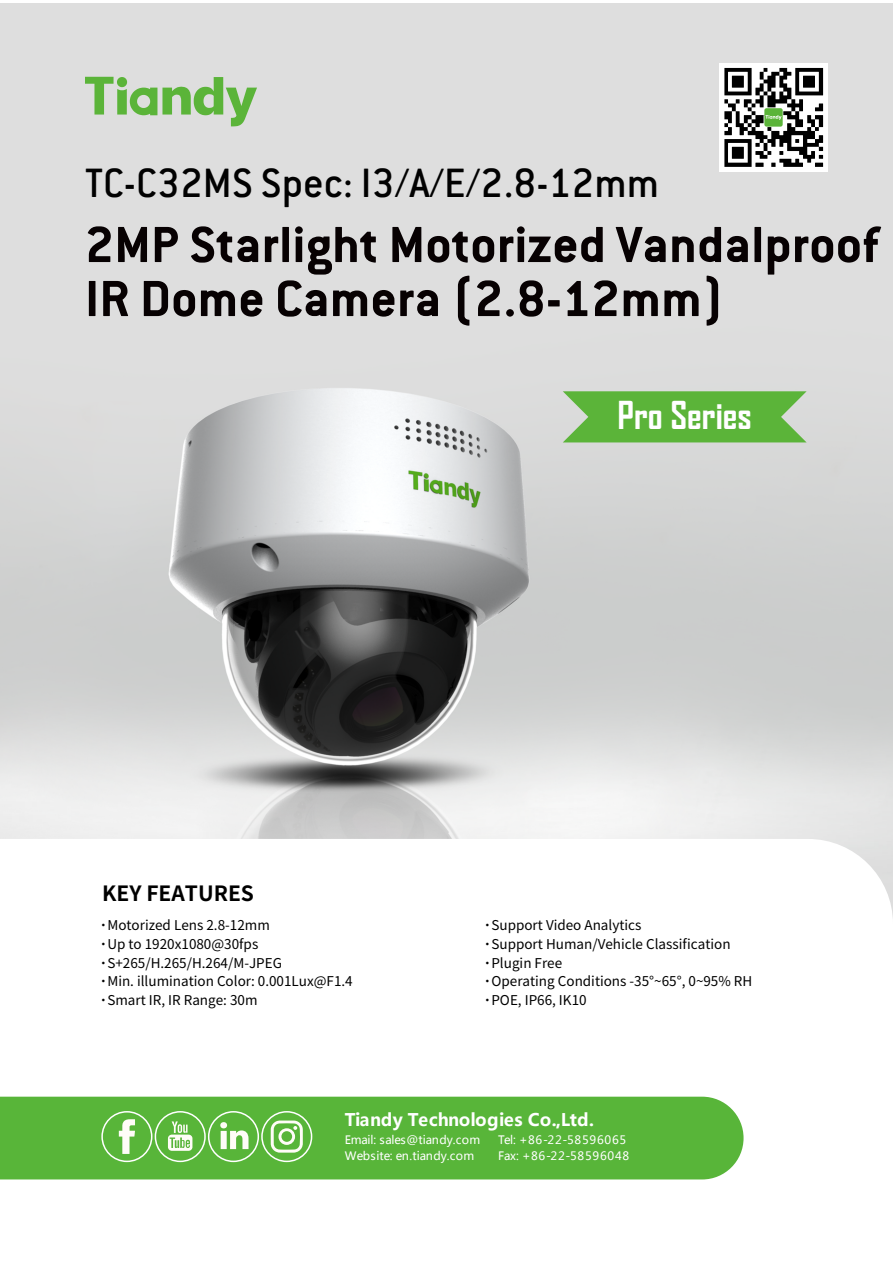
<style>
.page{position:relative;width:893px;height:1263px;background:#fff}
.page>*{position:absolute;margin:0;border:0;box-sizing:border-box;transform-origin:0 0}
.t1{font:700 55.8px/54px "Conduit ITC Std";color:#070102}
.t2{font:500 45px "Conduit ITC";color:#010101}
.t3{font:700 36.9px "Agency FB";color:#fff}
.t4{font:700 21px "Source Han Sans CN";color:#000}
.t5{font:700 17.25px "Microsoft Ya Hei";letter-spacing:.005em;color:#fff}
.t6{font:13.5px/18.6px "Source Han Sans CN";color:#000}
.t7{font:11.55px/15.8px "Microsoft Ya Hei";letter-spacing:.015em;color:#fff}
.t8{font:11.55px/16px "Microsoft Ya Hei";letter-spacing:.065em;color:#fff}
.s1{font-weight:700}
</style>
<div class="page">
<img style="left:0;top:3px;width:893px;height:914px">
<div style="left:0;top:1097px;width:743px;height:82px;background:#58b539"></div>
<div style="left:101px;top:1111px;width:51px;height:51px;border:2px solid #fff;border-radius:50%"></div>
<svg style="left:119px;top:1119px;width:16px;height:35px"></svg>
<div style="left:155px;top:1111px;width:51px;height:51px;border:2px solid #fff;border-radius:50%"></div>
<svg style="left:168px;top:1121px;width:24px;height:30px"></svg>
<div style="left:208px;top:1111px;width:51px;height:51px;border:2px solid #fff;border-radius:50%"></div>
<svg style="left:220px;top:1122px;width:28px;height:27px"></svg>
<div style="left:261px;top:1111px;width:51px;height:51px;border:2px solid #fff;border-radius:50%"></div>
<svg style="left:271px;top:1120px;width:32px;height:33px"></svg>
<svg style="left:85px;top:77px;width:172px;height:49px;background:#abcd9e"></svg>
<svg style="left:563px;top:391px;width:243px;height:51px;background:#68b84a"></svg>
<div style="left:719px;top:63px;width:109px;height:109px;background:#fff"></div>
<svg style="left:724px;top:68px;width:99px;height:99px"></svg>
<h2 class="t2" style="left:85px;top:156px;width:576px">TC-C32MS Spec: I3/A/E/2.8-12mm</h2>
<h1 class="t1" style="left:85px;top:216px;width:795px">2MP Starlight Motorized Vandalproof<br>IR Dome Camera (2.8-12mm)</h1>
<h3 class="t3" style="left:617px;top:393px;width:136px">Pro Series</h3>
<h3 class="t4" style="left:102px;top:882px;width:153px">KEY FEATURES</h3>
<p class="t6" style="left:99px;top:916px;width:255px"><span class="s1">·</span>Motorized Lens 2.8-12mm<br><span class="s1">·</span>Up to 1920x1080@30fps <span class="s1">·</span>S+265/H.265/H.264/M-JPEG<br><span class="s1">·</span>Min. illumination Color: 0.001Lux@F1.4 <span class="s1">·</span>Smart IR, IR Range: 30m</p>
<p class="t6" style="left:483px;top:916px;width:270px"><span class="s1">·</span>Support Video Analytics<br><span class="s1">·</span>Support Human/Vehicle Classification <span class="s1">·</span>Plugin Free<br><span class="s1">·</span>Operating Conditions -35°~65°, 0~95% RH <span class="s1">·</span>POE, IP66, IK10</p>
<p class="t5" style="left:345px;top:1108px;width:251px">Tiandy Technologies Co.,Ltd.</p>
<p class="t7" style="left:345px;top:1131px;width:137px">Email: sales@tiandy.com<br>Website: en.tiandy.com</p>
<p class="t8" style="left:498px;top:1131px;width:133px">Tel: +86-22-58596065<br>Fax: +86-22-58596048</p>
</div>
